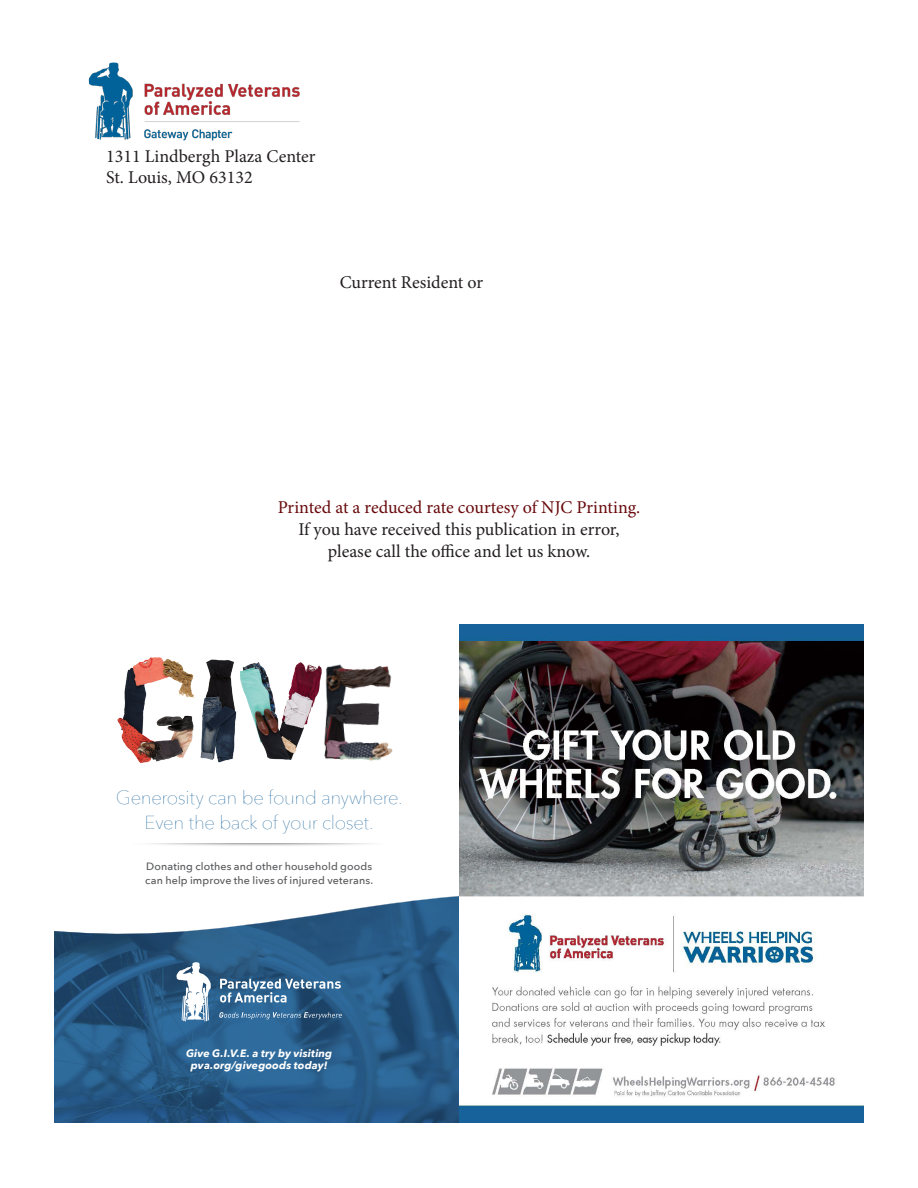
<style>
.page{position:relative;width:918px;height:1188px;background:#fff}
.page>*{position:absolute;margin:0;border:0;box-sizing:border-box;transform-origin:0 0}
.t1{font:200 18.75px/24.9px "Avenir Next";letter-spacing:-.015em;color:#18639a;text-align:center}
.t2{font:18px "Minion Pro";color:#231f20}
.t3{font:18px "Minion Pro";color:#690a0c}
.t4{font:500 10.5px/13.6px "Avenir Next";letter-spacing:.01em;color:#57585a}
.t5{font:italic 700 10.5px/12.8px "Avenir Next";letter-spacing:.01em;color:#fff;text-align:center}
</style>
<div class="page">
<img style="left:54px;top:895px;width:405px;height:227px">
<img style="left:117px;top:657px;width:62px;height:106px">
<img style="left:179px;top:659px;width:58px;height:104px">
<img style="left:324px;top:664px;width:69px;height:97px">
<img style="left:240px;top:662px;width:82px;height:98px">
<svg style="left:219px;top:1012px;width:123px;height:7px"></svg>
<svg style="left:176px;top:962px;width:35px;height:60px"></svg>
<svg style="left:220px;top:979px;width:121px;height:24px;background:#5e85a6"></svg>
<img style="left:459px;top:625px;width:405px;height:497px">
<img style="left:88px;top:62px;width:212px;height:79px">
<p class="t2" style="left:106px;top:144px;width:211px">1311 Lindbergh Plaza Center</p>
<p class="t2" style="left:106px;top:165px;width:148px">St. Louis, MO 63132</p>
<p class="t2" style="left:340px;top:271px;width:145px">Current Resident or</p>
<p class="t3" style="left:278px;top:496px;width:364px">Printed at a reduced rate courtesy of NJC Printing.</p>
<p class="t2" style="left:298px;top:517px;width:323px">If you have received this publication in error,</p>
<p class="t2" style="left:328px;top:539px;width:264px">please call the office and let us know.</p>
<p class="t1" style="left:116px;top:783px;width:288px">Generosity can be found anywhere.<br>Even the back of your closet.</p>
<p class="t4" style="left:145px;top:859px;width:229px">Donating clothes and other household goods can help improve the lives of injured veterans.</p>
<p class="t5" style="left:186px;top:1046px;width:148px">Give G.I.V.E. a try by visiting pva.org/givegoods today!</p>
</div>
